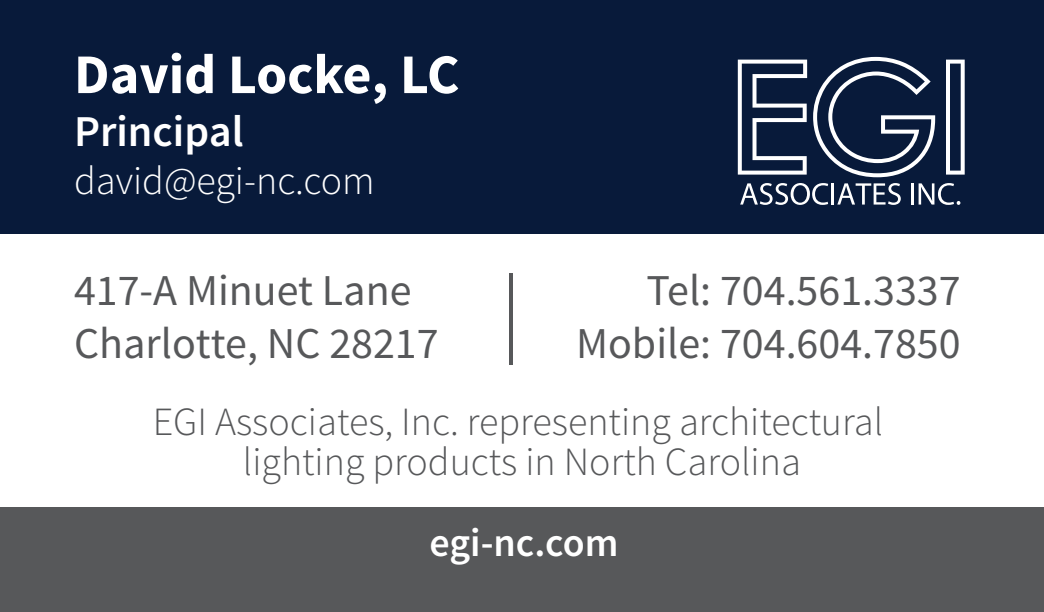
<style>
.page{position:relative;width:1044px;height:612px;background:#fff}
.page>*{position:absolute;margin:0;border:0;box-sizing:border-box;transform-origin:0 0}
.t1{font:700 56px "Source Sans Pro";color:#fff}
.t2{font:44px/52.8px "Source Sans Pro";color:#57585a}
.t3{font:600 44px "Source Sans Pro";color:#fff}
.t4{font:300 40px/40px "Source Sans Pro";color:#57585a;text-align:center}
.t5{font:300 40px "Source Sans Pro";color:#fff}
.t6{font:600 40px "Source Sans Pro";color:#fff}
</style>
<div class="page">
<div style="left:0;top:508px;width:1044px;height:104px;background:#57585a"></div>
<div style="left:0;top:0;width:1044px;height:234px;background:#081a3a"></div>
<svg style="left:740px;top:183px;width:88px;height:22px"></svg>
<hr style="left:832px;top:183px;width:2px;height:22px;background:#fff">
<svg style="left:837px;top:183px;width:64px;height:22px"></svg>
<hr style="left:911px;top:183px;width:3px;height:22px;background:#fff">
<svg style="left:919px;top:183px;width:41px;height:22px"></svg>
<svg style="left:738px;top:60px;width:69px;height:115px"></svg>
<svg style="left:813px;top:57px;width:122px;height:120px"></svg>
<svg style="left:946px;top:60px;width:19px;height:115px"></svg>
<hr style="left:509px;top:273px;width:4px;height:92px;background:#57585a">
<h1 class="t1" style="left:74px;top:39px;width:387px">David Locke, LC</h1>
<p class="t3" style="left:74px;top:104px;width:171px">Principal</p>
<p class="t5" style="left:74px;top:156px;width:302px">david@egi-nc.com</p>
<p class="t2" style="left:74px;top:265px;width:366px">417-A Minuet Lane<br>Charlotte, NC 28217</p>
<p class="t2" style="left:576px;top:265px;width:386px;text-align:right">Tel: 704.561.3337<br>Mobile: 704.604.7850</p>
<p class="t4" style="left:153px;top:402px;width:732px">EGI Associates, Inc. representing architectural lighting products in North Carolina</p>
<p class="t6" style="left:430px;top:517px;width:190px">egi-nc.com</p>
</div>
